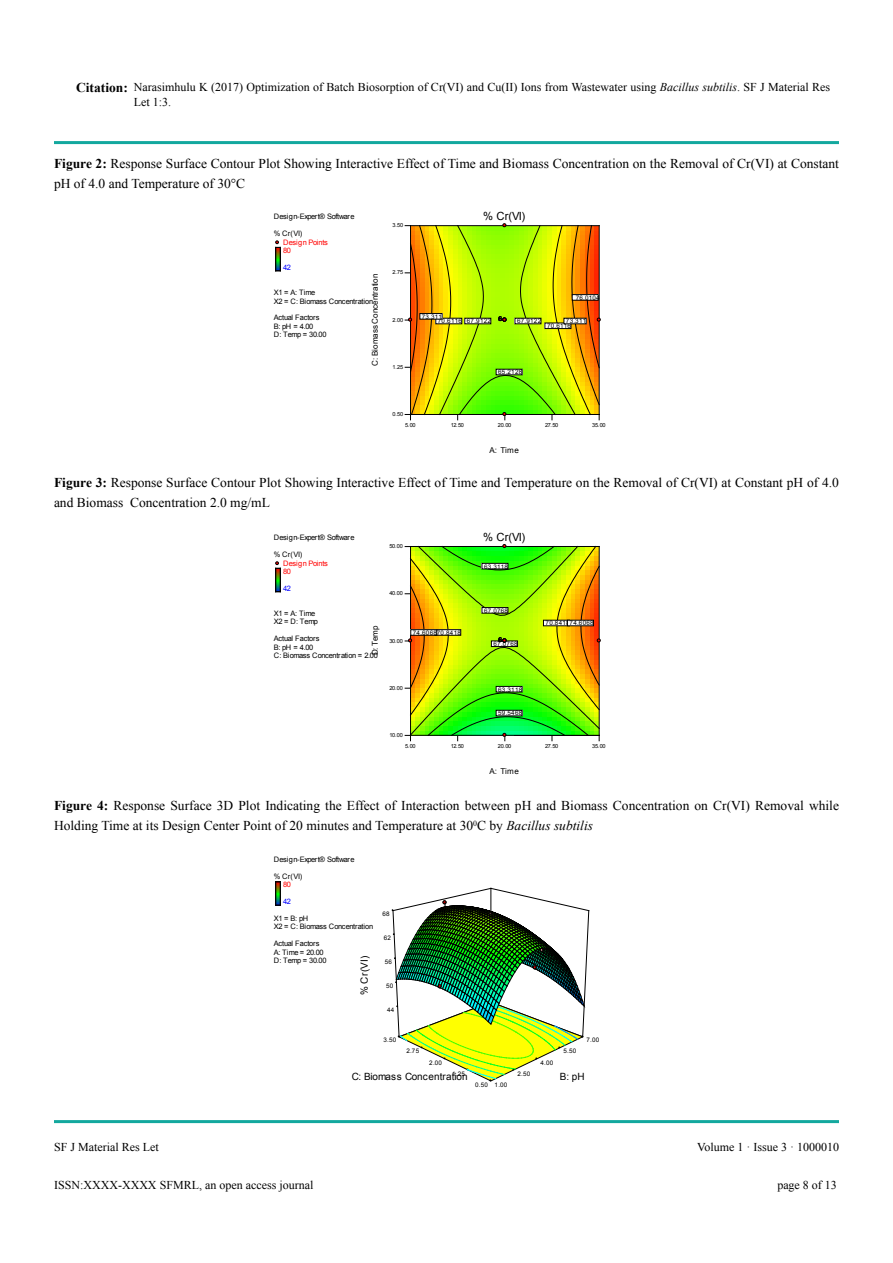
<style>
.page{position:relative;width:893px;height:1263px;background:#fff}
.page>*{position:absolute;margin:0;border:0;box-sizing:border-box;transform-origin:0 0}
.t1{font:13.5px/20.2px "Times New Roman";color:#000}
.t2{font:700 13.5px "Times New Roman";color:#000}
.t3{font:12px "Times New Roman";color:#000}
.t4{font:11.25px "Arial";letter-spacing:-.03em;color:#000}
.t5{font:9.9px "Arial";letter-spacing:.005em;color:#000}
.t6{font:8.1px "Arial";letter-spacing:.01em;color:#000}
.t7{font:7.5px/8.4px "Arial";letter-spacing:-.04em;color:#000}
.t8{font:7.5px/8.4px "Arial";letter-spacing:-.03em;color:#f00}
.t9{font:7.5px "Arial";color:#00f}
.t10{font:6.45px "Arial";color:#000}
.t11{font:6.3px "Arial";letter-spacing:.04em;color:#000}
.t12{font:5.55px "Arial";letter-spacing:-.05em;color:#000}
.s1{font-style:italic}
.s2{font-weight:700}
</style>
<div class="page">
<hr style="left:54px;top:1120px;width:785px;height:3px;background:#13a89e">
<hr style="left:54px;top:141px;width:785px;height:3px;background:#13a89e">
<svg style="left:275px;top:240px;width:6px;height:32px"></svg>
<svg style="left:405px;top:224px;width:195px;height:196px;background:#c2d215"></svg>
<svg style="left:275px;top:561px;width:6px;height:32px"></svg>
<svg style="left:405px;top:544px;width:195px;height:197px;background:#9fdd1a"></svg>
<svg style="left:275px;top:881px;width:6px;height:25px"></svg>
<img style="left:392px;top:888px;width:197px;height:193px">
<p class="t2" style="left:76px;top:78px;width:53px">Citation:</p>
<p class="t3" style="left:134px;top:79px;width:698px">Narasimhulu K (2017) Optimization of Batch Biosorption of Cr(VI) and Cu(II) Ions from Wastewater using <span class="s1">Bacillus subtilis</span>. SF J Material Res</p>
<p class="t3" style="left:134px;top:94px;width:39px">Let 1:3.</p>
<p class="t1" style="left:54px;top:153px;width:786px"><span class="s2">Figure 2:</span> Response Surface Contour Plot Showing Interactive Effect of Time and Biomass Concentration on the Removal of Cr(VI) at Constant pH of 4.0 and Temperature of 30°C</p>
<p class="t7" style="left:274px;top:213px;width:82px">Design-Expert® Software</p>
<p class="t7" style="left:274px;top:229px;width:30px">% Cr(VI(</p>
<p class="t8" style="left:283px;top:238px;width:46px">Design Points<br>80</p>
<p class="t9" style="left:283px;top:262px;width:9px">42</p>
<p class="t7" style="left:274px;top:288px;width:101px">X1 = A: Time<br>X2 = C: Biomass Concentration</p>
<p class="t7" style="left:274px;top:314px;width:54px">Actual Factors<br>B: pH = 4.00<br>D: Temp = 30.00</p>
<p class="t6" style="left:370px;top:366px;width:94px;rotate:-90deg">C: Biomass Concentration</p>
<p class="t12" style="left:392px;top:222px;width:12px">3.50</p>
<p class="t12" style="left:392px;top:269px;width:12px">2.75</p>
<p class="t12" style="left:392px;top:316px;width:12px">2.00</p>
<p class="t12" style="left:392px;top:363px;width:12px">1.25</p>
<p class="t4" style="left:483px;top:209px;width:44px">% Cr(VI(</p>
<p class="t11" style="left:576px;top:293px;width:26px">76.0104</p>
<p class="t11" style="left:422px;top:312px;width:22px">73.311</p>
<p class="t10" style="left:499px;top:315px;width:5px">6</p>
<p class="t11" style="left:438px;top:317px;width:26px">70.6116</p>
<p class="t11" style="left:566px;top:317px;width:22px">73.311</p>
<p class="t11" style="left:467px;top:317px;width:26px">67.9122</p>
<p class="t11" style="left:517px;top:317px;width:26px">67.9122</p>
<p class="t11" style="left:547px;top:322px;width:26px">70.6116</p>
<p class="t11" style="left:498px;top:368px;width:26px">65.2128</p>
<p class="t12" style="left:392px;top:410px;width:12px">0.50</p>
<p class="t12" style="left:405px;top:421px;width:12px">5.00</p>
<p class="t12" style="left:451px;top:421px;width:15px">12.50</p>
<p class="t12" style="left:498px;top:421px;width:15px">20.00</p>
<p class="t6" style="left:489px;top:445px;width:31px">A: Time</p>
<p class="t12" style="left:545px;top:421px;width:15px">27.50</p>
<p class="t12" style="left:592px;top:421px;width:15px">35.00</p>
<p class="t1" style="left:130px;top:472px;width:710px;text-indent:-76px"><span class="s2">Figure 3:</span> Response Surface Contour Plot Showing Interactive Effect of Time and Temperature on the Removal of Cr(VI) at Constant pH of 4.0<br>Concentration 2.0 mg/mL</p>
<p class="t1" style="left:54px;top:492px;width:71px">and Biomass</p>
<p class="t7" style="left:274px;top:533px;width:82px">Design-Expert® Software</p>
<p class="t7" style="left:274px;top:550px;width:30px">% Cr(VI(</p>
<p class="t8" style="left:283px;top:559px;width:46px">Design Points<br>80</p>
<p class="t9" style="left:283px;top:583px;width:9px">42</p>
<p class="t7" style="left:274px;top:609px;width:46px">X1 = A: Time<br>X2 = D: Temp</p>
<p class="t7" style="left:274px;top:634px;width:106px">Actual Factors<br>B: pH = 4.00<br>C: Biomass Concentration = 2.00</p>
<p class="t6" style="left:370px;top:655px;width:31px;rotate:-90deg">D: Temp</p>
<p class="t12" style="left:389px;top:543px;width:15px">50.00</p>
<p class="t12" style="left:389px;top:590px;width:15px">40.00</p>
<p class="t12" style="left:389px;top:637px;width:15px">30.00</p>
<p class="t11" style="left:413px;top:628px;width:50px">74.606870.8418</p>
<p class="t12" style="left:389px;top:684px;width:15px">20.00</p>
<p class="t12" style="left:389px;top:731px;width:15px">10.00</p>
<p class="t12" style="left:405px;top:742px;width:12px">5.00</p>
<p class="t12" style="left:451px;top:742px;width:15px">12.50</p>
<p class="t4" style="left:483px;top:530px;width:44px">% Cr(VI(</p>
<p class="t11" style="left:484px;top:562px;width:26px">63.3118</p>
<p class="t11" style="left:484px;top:606px;width:26px">67.0768</p>
<p class="t10" style="left:499px;top:636px;width:5px">6</p>
<p class="t11" style="left:493px;top:640px;width:26px">67.0768</p>
<p class="t11" style="left:498px;top:685px;width:26px">63.3118</p>
<p class="t11" style="left:498px;top:709px;width:26px">59.5468</p>
<p class="t12" style="left:498px;top:742px;width:15px">20.00</p>
<p class="t6" style="left:489px;top:766px;width:31px">A: Time</p>
<p class="t11" style="left:546px;top:619px;width:50px">70.841874.6068</p>
<p class="t12" style="left:545px;top:742px;width:15px">27.50</p>
<p class="t12" style="left:592px;top:742px;width:15px">35.00</p>
<p class="t1" style="left:54px;top:795px;width:786px"><span class="s2">Figure 4:</span> Response Surface D3 Plot Indicating the Effect of Interaction between pH and Biomass Concentration on Cr(VI) Removal while<br>Holding Time at its Design Center Point of 20 minutes and Temperature at 30<sup>0</sup>C by <span class="s1">Bacillus subtilis</span></p>
<p class="t7" style="left:274px;top:855px;width:82px">Design-Expert® Software</p>
<p class="t7" style="left:274px;top:872px;width:30px">% Cr(VI(</p>
<p class="t8" style="left:283px;top:881px;width:9px">80</p>
<p class="t9" style="left:283px;top:897px;width:9px">42</p>
<p class="t7" style="left:274px;top:914px;width:101px">X1 = B: pH<br>X2 = C: Biomass Concentration</p>
<p class="t7" style="left:274px;top:939px;width:54px">Actual Factors<br>A: Time = 20.00<br>D: Temp = 30.00</p>
<p class="t5" style="left:358px;top:995px;width:40px;rotate:-90deg">% Cr(VI(</p>
<p class="t11" style="left:383px;top:910px;width:9px">68</p>
<p class="t11" style="left:384px;top:934px;width:9px">62</p>
<p class="t11" style="left:385px;top:958px;width:9px">56</p>
<p class="t11" style="left:386px;top:982px;width:9px">50</p>
<p class="t11" style="left:387px;top:1006px;width:9px">44</p>
<p class="t11" style="left:383px;top:1036px;width:14px">3.50</p>
<p class="t11" style="left:406px;top:1047px;width:14px">2.75</p>
<p class="t11" style="left:429px;top:1058px;width:14px">2.00</p>
<p class="t11" style="left:452px;top:1069px;width:14px">1.25</p>
<p class="t5" style="left:352px;top:1070px;width:117px">C: Biomass Concentration</p>
<p class="t11" style="left:475px;top:1080px;width:14px">0.50</p>
<p class="t11" style="left:495px;top:1080px;width:14px">1.00</p>
<p class="t11" style="left:518px;top:1069px;width:14px">2.50</p>
<p class="t11" style="left:540px;top:1058px;width:14px">4.00</p>
<p class="t11" style="left:563px;top:1047px;width:14px">5.50</p>
<p class="t11" style="left:586px;top:1036px;width:14px">7.00</p>
<p class="t5" style="left:560px;top:1070px;width:26px">B: pH</p>
<p class="t3" style="left:54px;top:1139px;width:106px">SF J Material Res Let</p>
<p class="t3" style="left:54px;top:1176px;width:261px">ISSN:xxxx-xxxx SFMRL, an open access journal</p>
<p class="t3" style="left:697px;top:1139px;width:143px">Volume 1 · Issue ·3 1000010</p>
<p class="t3" style="left:777px;top:1176px;width:61px">page 8 of 13</p>
</div>
